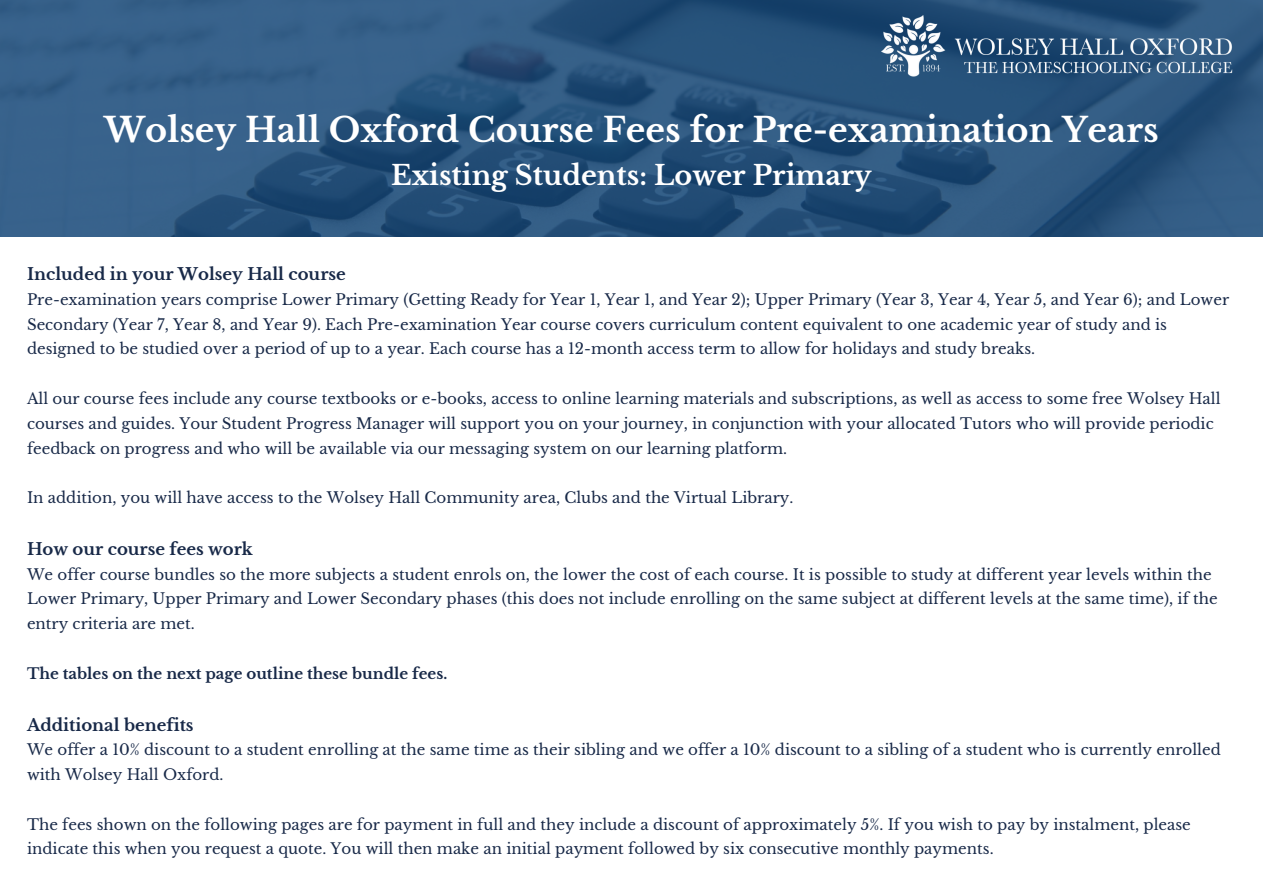
<style>
.page{position:relative;width:1263px;height:894px;background:#fff}
.page>*{position:absolute;margin:0;border:0;box-sizing:border-box;transform-origin:0 0}
.t1{font:700 33.6px "Libre Baskerville";color:#fff}
.t2{font:700 27px "Libre Baskerville";color:#fff}
.t3{font:700 16.5px "Libre Baskerville";color:#182948}
.t4{font:15px/24.8px "Libre Baskerville";color:#182948}
.t5{font:700 15px "Libre Baskerville";color:#182948}
</style>
<div class="page">
<svg style="left:0;top:0;width:1263px;height:236px;background:#2a557e"></svg>
<img style="left:881px;top:16px;width:351px;height:61px">
<h1 class="t1" style="left:104px;top:109px;width:1056px">Wolsey Hall Oxford Course Fees for Pre-examination Years</h1>
<p class="t2" style="left:391px;top:159px;width:482px">Existing Students: Lower Primary</p>
<h2 class="t3" style="left:27px;top:264px;width:320px">Included in your Wolsey Hall course</h2>
<p class="t4" style="left:27px;top:287px;width:1204px">Pre-examination years comprise Lower Primary (Getting Ready for Year 1, Year 1, and Year 2); Upper Primary (Year 3, Year 4, Year 5, and Year 6); and Lower<br>Secondary (Year 7, Year 8, and Year 9). Each Pre-examination Year course covers curriculum content equivalent to one academic year of study and is designed to be studied over a period of up to a year. Each course has a 12-month access term to allow for holidays and study breaks.</p>
<p class="t4" style="left:27px;top:386px;width:1195px">All our course fees include any course textbooks or e-books, access to online learning materials and subscriptions, as well as access to some free Wolsey Hall courses and guides. Your Student Progress Manager will support you on your journey, in conjunction with your allocated Tutors who will provide periodic feedback on progress and who will be available via our messaging system on our learning platform.</p>
<p class="t4" style="left:27px;top:485px;width:768px">In addition, you will have access to the Wolsey Hall Community area, Clubs and the Virtual Library.</p>
<p class="t3" style="left:27px;top:538px;width:227px">How our course fees work</p>
<p class="t4" style="left:27px;top:562px;width:1192px">We offer course bundles so the more subjects a student enrols on, the lower the cost of each course. It is possible to study at different year levels within the<br>Lower Primary, Upper Primary and Lower Secondary phases (this does not include enrolling on the same subject at different levels at the same time), if the entry criteria are met.</p>
<p class="t5" style="left:27px;top:664px;width:422px">The tables on the next page outline these bundle fees.</p>
<h3 class="t3" style="left:27px;top:714px;width:168px">Additional benefits</h3>
<p class="t4" style="left:27px;top:737px;width:1195px">We offer a 10% discount to a student enrolling at the same time as their sibling and we offer a 10% discount to a sibling of a student who is currently enrolled with Wolsey Hall Oxford.</p>
<p class="t4" style="left:27px;top:811px;width:1165px">The fees shown on the following pages are for payment in full and they include a discount of approximately 5%. If you wish to pay by instalment, please indicate this when you request a quote. You will then make an initial payment followed by six consecutive monthly payments.</p>
</div>
